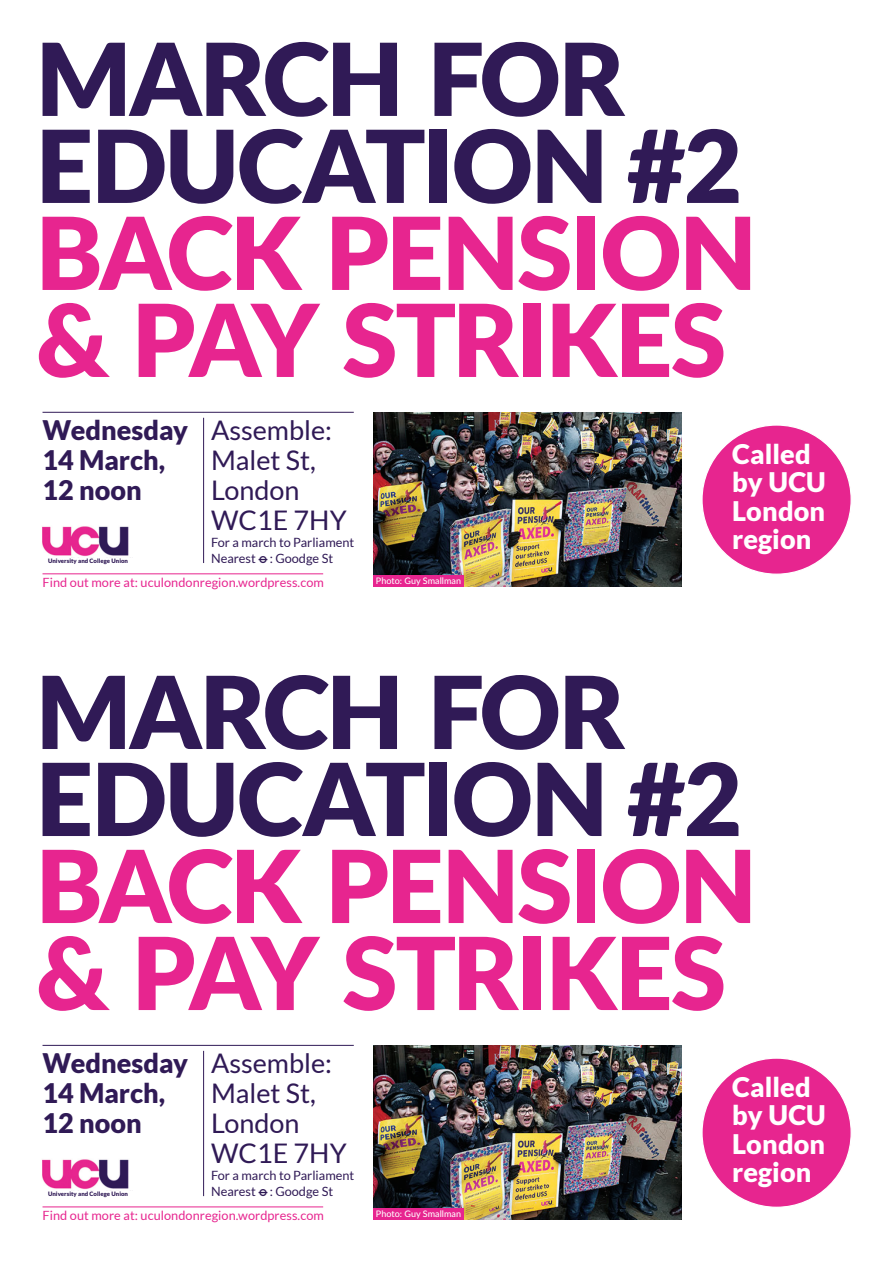
<style>
.page{position:relative;width:893px;height:1263px;background:#fff}
.page>*{position:absolute;margin:0;border:0;box-sizing:border-box;transform-origin:0 0}
.t1{font:900 100.5px "Lato";letter-spacing:-.025em;color:#e7258f}
.t2{font:900 100.5px/87px "Lato";letter-spacing:-.02em;color:#301a56}
.t3{font:27px "Lato";color:#301a56}
.t4{font:900 27px "Lato";color:#301a56}
.t5{font:900 27px/28.5px "Lato";letter-spacing:.005em;color:#fff}
.t6{font:12.75px "Lato";letter-spacing:.005em;color:#e7258f}
.t7{font:12.75px "Lato";color:#301a56}
.t8{font:500 9px "Lato";letter-spacing:.005em;color:#fff}
.t9{font:900 6px "Lato";letter-spacing:.005em;color:#301a56}
.s1{font-family:"Logosa"}
</style>
<div class="page">
<hr style="left:43px;top:412px;width:311px;height:1px;background:#301a56">
<hr style="left:203px;top:418px;width:1px;height:145px;background:#301a56">
<hr style="left:43px;top:573px;width:280px;height:1px;background:#e7258f">
<img style="left:42px;top:526px;width:87px;height:31px">
<img style="left:374px;top:413px;width:308px;height:174px">
<div style="left:374px;top:575px;width:90px;height:12px;background:#e7258f"></div>
<div style="left:702px;top:425px;width:149px;height:149px;background:#e7258f;border-radius:50%"></div>
<hr style="left:43px;top:1045px;width:311px;height:1px;background:#301a56">
<hr style="left:203px;top:1051px;width:1px;height:145px;background:#301a56">
<hr style="left:43px;top:1206px;width:280px;height:1px;background:#e7258f">
<img style="left:42px;top:1159px;width:87px;height:31px">
<img style="left:374px;top:1046px;width:308px;height:174px">
<div style="left:374px;top:1208px;width:90px;height:12px;background:#e7258f"></div>
<div style="left:702px;top:1058px;width:149px;height:149px;background:#e7258f;border-radius:50%"></div>
<p class="t2" style="left:37px;top:34px;width:707px">MARCH FOR<br>EDUCATION #2</p>
<p class="t1" style="left:37px;top:194px;width:721px">BACK PENSION</p>
<p class="t1" style="left:37px;top:281px;width:691px">&amp; PAY STRIKES</p>
<p class="t4" style="left:43px;top:414px;width:147px">Wednesday</p>
<p class="t4" style="left:43px;top:444px;width:124px">14 March,</p>
<p class="t4" style="left:43px;top:474px;width:101px">12 noon</p>
<p class="t3" style="left:211px;top:415px;width:123px">Assemble:</p>
<p class="t3" style="left:211px;top:445px;width:106px">Malet St,</p>
<p class="t3" style="left:211px;top:475px;width:90px">London</p>
<p class="t3" style="left:211px;top:505px;width:137px">WC1E 7HY</p>
<p class="t7" style="left:211px;top:536px;width:145px">For a march to Parliament</p>
<p class="t7" style="left:211px;top:551px;width:124px">Nearest <span class="s1">+</span> : Goodge St</p>
<p class="t6" style="left:43px;top:575px;width:283px">Find out more at: uculondonregion.wordpress.com</p>
<p class="t8" style="left:376px;top:574px;width:87px">Photo: Guy Smallman</p>
<p class="t9" style="left:48px;top:558px;width:82px">University and College Union</p>
<p class="t5" style="left:732px;top:439px;width:95px">Called by UCU<br>London region</p>
<p class="t2" style="left:37px;top:667px;width:707px">MARCH FOR<br>EDUCATION #2</p>
<p class="t1" style="left:37px;top:827px;width:721px">BACK PENSION</p>
<p class="t1" style="left:37px;top:914px;width:691px">&amp; PAY STRIKES</p>
<p class="t4" style="left:43px;top:1047px;width:147px">Wednesday</p>
<p class="t4" style="left:43px;top:1077px;width:124px">14 March,</p>
<p class="t4" style="left:43px;top:1107px;width:101px">12 noon</p>
<p class="t3" style="left:211px;top:1048px;width:123px">Assemble:</p>
<p class="t3" style="left:211px;top:1078px;width:106px">Malet St,</p>
<p class="t3" style="left:211px;top:1108px;width:90px">London</p>
<p class="t3" style="left:211px;top:1138px;width:137px">WC1E 7HY</p>
<p class="t7" style="left:211px;top:1169px;width:145px">For a march to Parliament</p>
<p class="t7" style="left:211px;top:1184px;width:124px">Nearest <span class="s1">+</span> : Goodge St</p>
<p class="t6" style="left:43px;top:1208px;width:283px">Find out more at: uculondonregion.wordpress.com</p>
<p class="t8" style="left:376px;top:1207px;width:87px">Photo: Guy Smallman</p>
<p class="t9" style="left:48px;top:1191px;width:82px">University and College Union</p>
<p class="t5" style="left:732px;top:1072px;width:95px">Called by UCU<br>London region</p>
</div>
